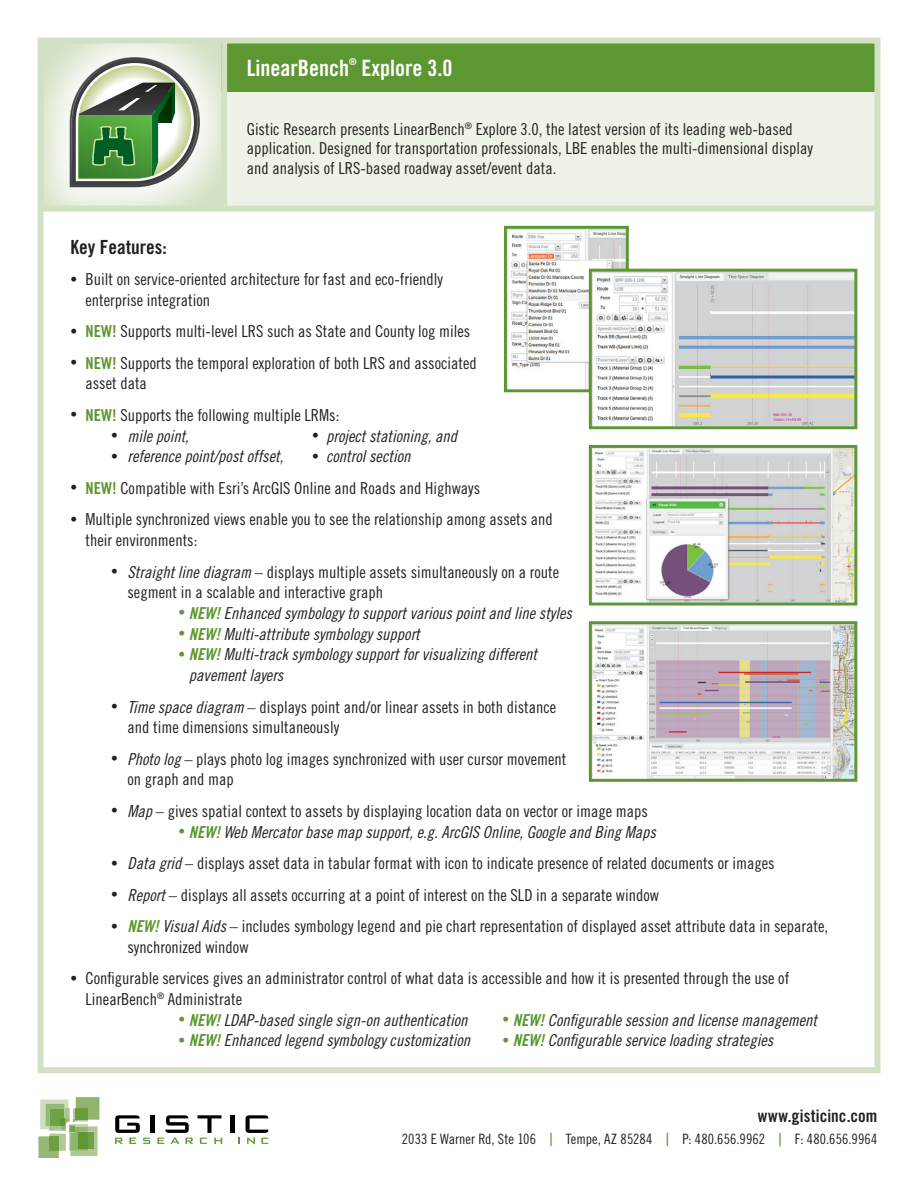
<style>
.page{position:relative;width:918px;height:1188px;background:#fff}
.page>*{position:absolute;margin:0;border:0;box-sizing:border-box;transform-origin:0 0}
.t1{font:22.5px "Trade Gothic Bold Cond Twenty";color:#fff}
.t2{font:19.5px "Trade Gothic Bold Cond Twenty";color:#231f20}
.t3{font:17.25px "Trade Gothic Bold Cond Twenty";letter-spacing:.005em;color:#231f20}
.t4{font:16.5px/20.7px "Trade Gothic Cond Eighteen";color:#231f20}
.t5{font:16.5px/20.7px "Trade Gothic Cond Eighteen Obl";color:#231f20}
.t6{font:14.25px "Trade Gothic Cond Eighteen";letter-spacing:.005em;color:#231f20}
.t7{font:9.45px "Trade Gothic Bold Cond Twenty";color:#fff}
.s1{font-size:13.5px}
.s2{font-family:"Trade Gothic Bold Cond Twenty";color:#5c9731}
.s3{font-family:"Trade Gothic Cond Eighteen";font-size:13.5px}
.s4{font-family:"Trade Gothic Cond Eighteen Obl"}
.s5{font-family:"Trade Gothic Cond Eighteen";font-size:13.5px;color:#5c9731}
.s6{font-family:"Trade Gothic Bold Cond Twenty Obl";color:#5c9731}
.s7{font-size:18px;color:#5c9731}
</style>
<div class="page">
<div style="left:18px;top:6px;width:233px;height:233px;background:#fff;opacity:.95"></div>
<svg style="left:70px;top:57px;width:130px;height:130px"></svg>
<div style="left:221px;top:68px;width:657px;height:140px;background:#eef3e8"></div>
<div style="left:221px;top:40px;width:657px;height:52px;background:#5c9731"></div>
<svg style="left:38px;top:1097px;width:61px;height:61px"></svg>
<hr style="left:151px;top:1115px;width:4px;height:18px;background:#000">
<hr style="left:231px;top:1115px;width:4px;height:18px;background:#000">
<svg style="left:115px;top:1115px;width:35px;height:29px"></svg>
<svg style="left:157px;top:1115px;width:65px;height:29px"></svg>
<svg style="left:246px;top:1115px;width:23px;height:29px"></svg>
<div style="left:38px;top:38px;width:842px;height:1035px;border:6px solid #d2e0c3"></div>
<div style="left:41px;top:206px;width:837px;height:6px;background:#d2e0c3"></div>
<div style="left:221px;top:40px;width:6px;height:168px;background:#d2e0c3"></div>
<svg style="left:504px;top:225px;width:125px;height:168px"></svg>
<svg style="left:587px;top:267px;width:271px;height:163px"></svg>
<svg style="left:588px;top:445px;width:270px;height:161px"></svg>
<svg style="left:588px;top:621px;width:270px;height:161px"></svg>
<h1 class="t1" style="left:247px;top:54px;width:104px">LinearBench</h1>
<p class="t7" style="left:349px;top:56px;width:9px">®</p>
<h1 class="t1" style="left:361px;top:54px;width:93px">Explore 3.0</h1>
<p class="t4" style="left:247px;top:119px;width:568px;line-height:19.8px">Gistic Research presents LinearBench<sup>®</sup> Explore 3.0, the latest version of its leading web-based application. Designed for transportation professionals, LBE enables the multi-dimensional display and analysis of LRS-based roadway asset/event data.</p>
<p class="t2" style="left:71px;top:235px;width:98px">Key Features:</p>
<p class="t4" style="left:86px;top:269px;width:359px;text-indent:-15px"><span class="s1">•</span> Built on service-oriented architecture for fast and eco-friendly enterprise integration</p>
<p class="t4" style="left:71px;top:321px;width:401px"><span class="s1">•</span> <span class="s2">NEW!</span> Supports multi-level LRS such as State and County log miles</p>
<p class="t4" style="left:86px;top:352px;width:393px;text-indent:-15px"><span class="s1">•</span> <span class="s2">NEW!</span> Supports the temporal exploration of both LRS and associated asset data</p>
<p class="t4" style="left:71px;top:405px;width:270px"><span class="s1">•</span> <span class="s2">NEW!</span> Supports the following multiple LRMs:</p>
<p class="t5" style="left:111px;top:425px;width:79px"><span class="s3">•</span> mile point,</p>
<p class="t5" style="left:312px;top:425px;width:147px"><span class="s3">•</span> project stationing, and</p>
<p class="t5" style="left:111px;top:446px;width:174px"><span class="s3">•</span> reference point/post offset,</p>
<p class="t5" style="left:312px;top:446px;width:100px"><span class="s3">•</span> control section</p>
<p class="t4" style="left:71px;top:477px;width:411px"><span class="s1">•</span> <span class="s2">NEW!</span> Compatible with Esri’s ArcGIS Online and Roads and Highways</p>
<p class="t4" style="left:86px;top:509px;width:469px;text-indent:-15px"><span class="s1">•</span> Multiple synchronized views enable you to see the relationship among assets and their environments:</p>
<p class="t4" style="left:128px;top:561px;width:433px;text-indent:-17px"><span class="s1">•</span> <span class="s4">Straight line diagram</span> – displays multiple assets simultaneously on a route segment in a scalable and interactive graph</p>
<p class="t5" style="left:179px;top:603px;width:395px"><span class="s5">•</span> <span class="s6">NEW!</span> Enhanced symbology to support various point and line styles</p>
<p class="t5" style="left:179px;top:623px;width:243px"><span class="s5">•</span> <span class="s6">NEW!</span> Multi-attribute symbology support</p>
<p class="t5" style="left:189px;top:644px;width:350px;text-indent:-10px"><span class="s5">•</span> <span class="s6">NEW!</span> Multi-track symbology support for visualizing different pavement layers</p>
<p class="t4" style="left:128px;top:696px;width:430px;text-indent:-17px"><span class="s1">•</span> <span class="s4">Time space diagram</span> – displays point and/or linear assets in both distance and time dimensions simultaneously</p>
<p class="t4" style="left:128px;top:748px;width:440px;text-indent:-17px"><span class="s1">•</span> <span class="s4">Photo log</span> – plays photo log images synchronized with user cursor movement on graph and map</p>
<p class="t4" style="left:111px;top:801px;width:538px"><span class="s1">•</span> <span class="s4">Map</span> – gives spatial context to assets by displaying location data on vector or image maps</p>
<p class="t5" style="left:179px;top:821px;width:479px"><span class="s5">•</span> <span class="s6">NEW!</span> Web Mercator base map support, e.g. ArcGIS Online, Google and Bing Maps</p>
<p class="t4" style="left:111px;top:853px;width:665px"><span class="s1">•</span> <span class="s4">Data grid</span> – displays asset data in tabular format with icon to indicate presence of related documents or images</p>
<p class="t4" style="left:111px;top:884px;width:549px"><span class="s1">•</span> <span class="s4">Report</span> – displays all assets occurring at a point of interest on the SLD in a separate window</p>
<p class="t4" style="left:128px;top:916px;width:702px;text-indent:-17px"><span class="s1">•</span> <span class="s6">NEW!</span> <span class="s4">Visual Aids</span> – includes symbology legend and pie chart representation of displayed asset attribute data in separate, synchronized window</p>
<p class="t4" style="left:86px;top:968px;width:705px;text-indent:-15px"><span class="s1">•</span> Configurable services gives an administrator control of what data is accessible and how it is presented through the use of<br>LinearBench<sup>®</sup> Administrate</p>
<p class="t5" style="left:179px;top:1009px;width:290px"><span class="s5">•</span> <span class="s6">NEW!</span> LDAP-based single sign-on authentication</p>
<p class="t5" style="left:503px;top:1009px;width:316px"><span class="s5">•</span> <span class="s6">NEW!</span> Configurable session and license management</p>
<p class="t5" style="left:179px;top:1030px;width:293px"><span class="s5">•</span> <span class="s6">NEW!</span> Enhanced legend symbology customization</p>
<p class="t5" style="left:503px;top:1030px;width:272px"><span class="s5">•</span> <span class="s6">NEW!</span> Configurable service loading strategies</p>
<p class="t3" style="left:758px;top:1105px;width:121px">www.gisticinc.com</p>
<p class="t6" style="left:402px;top:1131px;width:477px">2033 E Warner Rd, Ste 106 <span class="s7">|</span> Tempe, AZ 85284 <span class="s7">|</span> P: 480.656.9962 <span class="s7">|</span> F: 480.656.9964</p>
</div>
